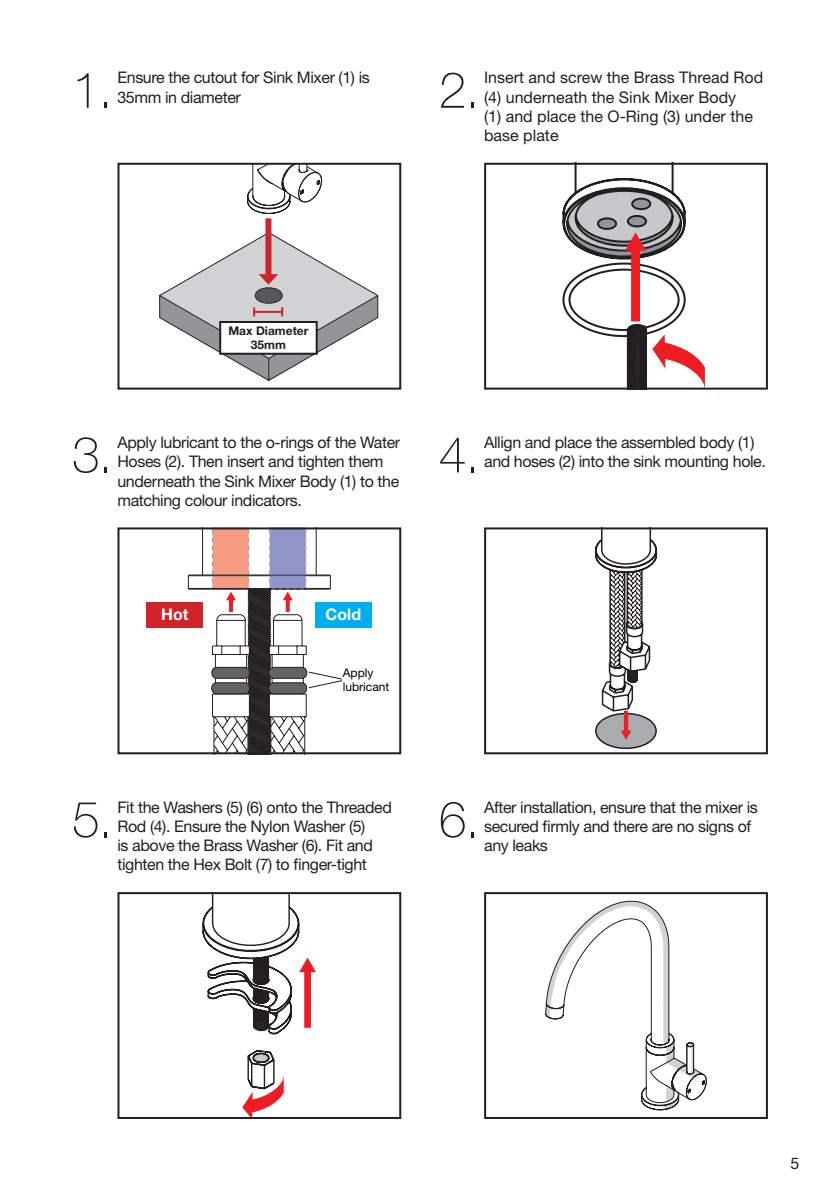
<style>
.page{position:relative;width:840px;height:1191px;background:#fff}
.page>*{position:absolute;margin:0;border:0;box-sizing:border-box;transform-origin:0 0}
.Body_Text{font:100 50px "Helvetica Neue LT Std";color:#231f20}
.Body_Text-2{font:16px/19.2px "Helvetica Neue LT Std";letter-spacing:-.025em;color:#231f20}
.Body_Text-3{font:16px/19.2px "Helvetica Neue LT Std";color:#231f20}
.t1{font:700 16px "Helvetica Neue LT Std";color:#fff}
.t2{font:700 12px "Helvetica Neue LT Std";color:#231f20}
.t3{font:12px "Helvetica Neue LT Std";color:#000}
</style>
<div class="page">
<div style="left:484px;top:163px;width:283px;height:226px;border:2px solid #231f20"></div>
<div style="left:117px;top:527px;width:284px;height:227px;border:2px solid #231f20"></div>
<div style="left:315px;top:602px;width:56px;height:25px;background:#00aeef"></div>
<div style="left:146px;top:602px;width:57px;height:25px;background:#d1232a"></div>
<svg style="left:187px;top:527px;width:157px;height:227px"></svg>
<div style="left:342px;top:667px;width:57px;height:25px;background:#fff"></div>
<svg style="left:555px;top:163px;width:149px;height:586px"></svg>
<div style="left:484px;top:527px;width:283px;height:227px;border:2px solid #231f20"></div>
<svg style="left:202px;top:895px;width:114px;height:221px"></svg>
<div style="left:117px;top:892px;width:284px;height:227px;border:2px solid #231f20"></div>
<svg style="left:545px;top:900px;width:162px;height:210px"></svg>
<div style="left:484px;top:892px;width:283px;height:227px;border:2px solid #231f20"></div>
<svg style="left:247px;top:166px;width:75px;height:48px"></svg>
<div style="left:117px;top:163px;width:284px;height:226px;border:2px solid #231f20"></div>
<div style="left:265px;top:218px;width:6px;height:58px;background:#d1232a"></div>
<svg style="left:160px;top:233px;width:217px;height:147px"></svg>
<p class="Body_Text" style="left:72px;top:61px;width:42px">1.</p>
<p class="Body_Text-2" style="left:117px;top:68px;width:254px">Ensure the cutout for Sink Mixer (1) is</p>
<p class="Body_Text-2" style="left:117px;top:87px;width:125px">35mm in diameter</p>
<p class="Body_Text" style="left:438px;top:61px;width:42px">2.</p>
<p class="Body_Text-3" style="left:484px;top:68px;width:280px">Insert and screw the Brass Thread Rod (4) underneath the Sink Mixer Body<br>(1) and place the O-Ring (3) under the base plate</p>
<p class="t2" style="left:228px;top:323px;width:81px">Max Diameter</p>
<p class="t2" style="left:251px;top:338px;width:37px">35mm</p>
<p class="Body_Text" style="left:72px;top:426px;width:42px">3.</p>
<p class="Body_Text-2" style="left:117px;top:432px;width:284px">Apply lubricant to the o-rings of the Water Hoses (2). Then insert and tighten them underneath the Sink Mixer Body (1) to the matching colour indicators.</p>
<p class="Body_Text" style="left:438px;top:426px;width:42px">4.</p>
<p class="Body_Text-2" style="left:484px;top:432px;width:283px">Allign and place the assembled body (1) and hoses (2) into the sink mounting hole.</p>
<p class="t1" style="left:161px;top:605px;width:29px">Hot</p>
<p class="t1" style="left:325px;top:605px;width:37px">Cold</p>
<p class="t3" style="left:342px;top:665px;width:32px">Apply</p>
<p class="t3" style="left:342px;top:680px;width:48px">lubricant</p>
<p class="Body_Text" style="left:72px;top:790px;width:42px">5.</p>
<p class="Body_Text-2" style="left:117px;top:797px;width:276px">Fit the Washers (5) (6) onto the Threaded Rod (4). Ensure the Nylon Washer (5)<br>is above the Brass Washer (6). Fit and tighten the Hex Bolt (7) to finger-tight</p>
<p class="Body_Text" style="left:438px;top:790px;width:42px">6.</p>
<p class="Body_Text-2" style="left:484px;top:797px;width:275px">After installation, ensure that the mixer is secured firmly and there are no signs of any leaks</p>
<p class="Body_Text-2" style="left:789px;top:1153px;width:10px">5</p>
</div>
